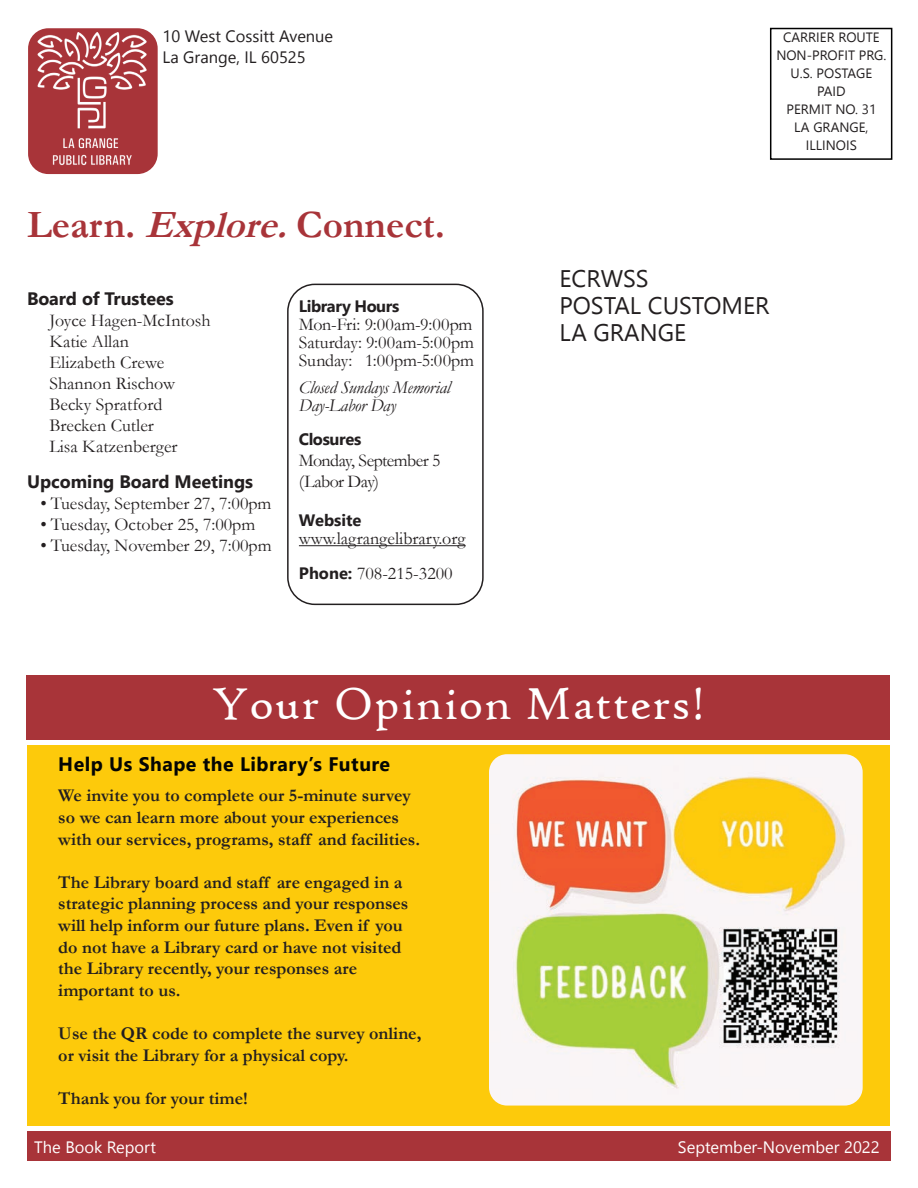
<style>
.page{position:relative;width:918px;height:1188px;background:#fff}
.page>*{position:absolute;margin:0;border:0;box-sizing:border-box;transform-origin:0 0}
.t1{font:48px "High Tower Text";letter-spacing:.025em;color:#fff}
.t2{font:700 39px "Garamond";color:#a83439}
.t3{font:24px/27px "Nirmala UI";color:#231f20}
.t4{font:700 19.5px "Nirmala UI";letter-spacing:.025em;color:#040503}
.t5{font:700 18px/21.6px "Garamond";color:#231f20}
.t6{font:18px/21px "Garamond";color:#231f20}
.t7{font:700 18px "Nirmala UI";color:#231f20}
.t8{font:italic 18px/18px "Garamond";letter-spacing:-.015em;color:#231f20}
.t9{font:18px/21px "Garamond";letter-spacing:-.03em;color:#231f20}
.t10{font:16.5px/21px "Nirmala UI";color:#231f20}
.t11{font:16.5px "Nirmala UI";color:#fff}
.t12{font:700 16.5px "Nirmala UI";letter-spacing:-.025em;color:#231f20}
.t13{font:700 16.5px "Nirmala UI";color:#231f20}
.t14{font:13.5px/18px "Nirmala UI";color:#231f20;text-align:center}
.s1{font-style:italic}
.s2{font-family:"Nirmala UI";font-weight:700;font-size:16.5px}
</style>
<div class="page">
<div style="left:28px;top:745px;width:862px;height:381px;background:#fdca0b"></div>
<div style="left:28px;top:28px;width:130px;height:146px;background:#a83439;border-radius:20px"></div>
<img style="left:31px;top:33px;width:124px;height:135px">
<div style="left:770px;top:28px;width:122px;height:132px;border:2px solid #000"></div>
<div style="left:26px;top:675px;width:864px;height:64px;background:#a83439"></div>
<div style="left:287px;top:284px;width:197px;height:321px;border:2px solid #231f20;border-radius:27px"></div>
<hr style="left:299px;top:545px;width:167px;height:1px;background:#231f20">
<div style="left:27px;top:1131px;width:864px;height:29px;background:#a83439"></div>
<div style="left:30px;top:1141px;width:861px;height:20px;background:#a83439"></div>
<img style="left:489px;top:754px;width:374px;height:352px">
<p class="t10" style="left:163px;top:25px;width:172px">10 West Cossitt Avenue<br>La Grange, IL 60525</p>
<h2 class="t2" style="left:27px;top:199px;width:419px">Learn. <span class="s1">Explore.</span>Connect.</h2>
<p class="t7" style="left:27px;top:284px;width:148px">Board of Trustees</p>
<p class="t6" style="left:50px;top:310px;width:163px">Joyce Hagen-McIntosh<br>Katie Allan<br>Elizabeth Crewe<br>Shannon Rischow<br>Becky Spratford<br>Brecken Cutler<br>Lisa Katzenberger</p>
<p class="t7" style="left:27px;top:467px;width:228px">Upcoming Board Meetings</p>
<p class="t6" style="left:41px;top:493px;width:233px">• Tuesday, September 27, 7:00pm</p>
<p class="t6" style="left:41px;top:514px;width:216px">• Tuesday, October 25, 7:00pm</p>
<p class="t6" style="left:41px;top:535px;width:233px">• Tuesday, November 29, 7:00pm</p>
<p class="t12" style="left:299px;top:292px;width:102px">Library Hours</p>
<p class="t6" style="left:299px;top:315px;width:177px;line-height:18px;text-align:justify">Mon-Fri: 9:00am-9:00pm Saturday: 9:00am-5:00pm Sunday: 1:00pm-5:00pm</p>
<p class="t8" style="left:299px;top:378px;width:153px">Closed Sundays Memorial<br>Day-Labor Day</p>
<p class="t12" style="left:299px;top:426px;width:64px">Closures</p>
<p class="t9" style="left:299px;top:450px;width:143px">Monday, September 5 (Labor Day)</p>
<p class="t13" style="left:299px;top:507px;width:64px">Website</p>
<p class="t6" style="left:299px;top:521px;width:168px;line-height:34.5px">www.lagrangelibrary.org<br><span class="s2">Phone:</span> 708-215-3200</p>
<p class="t14" style="left:776px;top:27px;width:112px">CARRIER ROUTE<br>NON-PROFIT PRG.<br>U.S. POSTAGE<br>PAID<br>PERMIT NO. 31<br>LA GRANGE,<br>ILLINOIS</p>
<h3 class="t3" style="left:559px;top:264px;width:212px">ECRWSS<br>POSTAL CUSTOMER<br>LA GRANGE</h3>
<h1 class="t1" style="left:212px;top:676px;width:494px">Your Opinion Matters!</h1>
<p class="t4" style="left:58px;top:748px;width:333px">Help Us Shape the Library’s Future</p>
<p class="t5" style="left:58px;top:785px;width:363px">We invite you to complete our 5-minute survey so we can learn more about your experiences with our services, programs, staff and facilities.</p>
<p class="t5" style="left:58px;top:871px;width:352px">The Library board and staff are engaged in a strategic planning process and your responses will help inform our future plans. Even if you do not have a Library card or have not visited the Library recently, your responses are important to us.</p>
<p class="t5" style="left:58px;top:1023px;width:365px">Use the QR code to complete the survey online, or visit the Library for a physical copy.</p>
<p class="t5" style="left:58px;top:1087px;width:191px">Thank you for your time!</p>
<p class="t11" style="left:34px;top:1134px;width:123px">The Book Report</p>
<p class="t11" style="left:678px;top:1134px;width:203px">September-November 2022</p>
</div>
